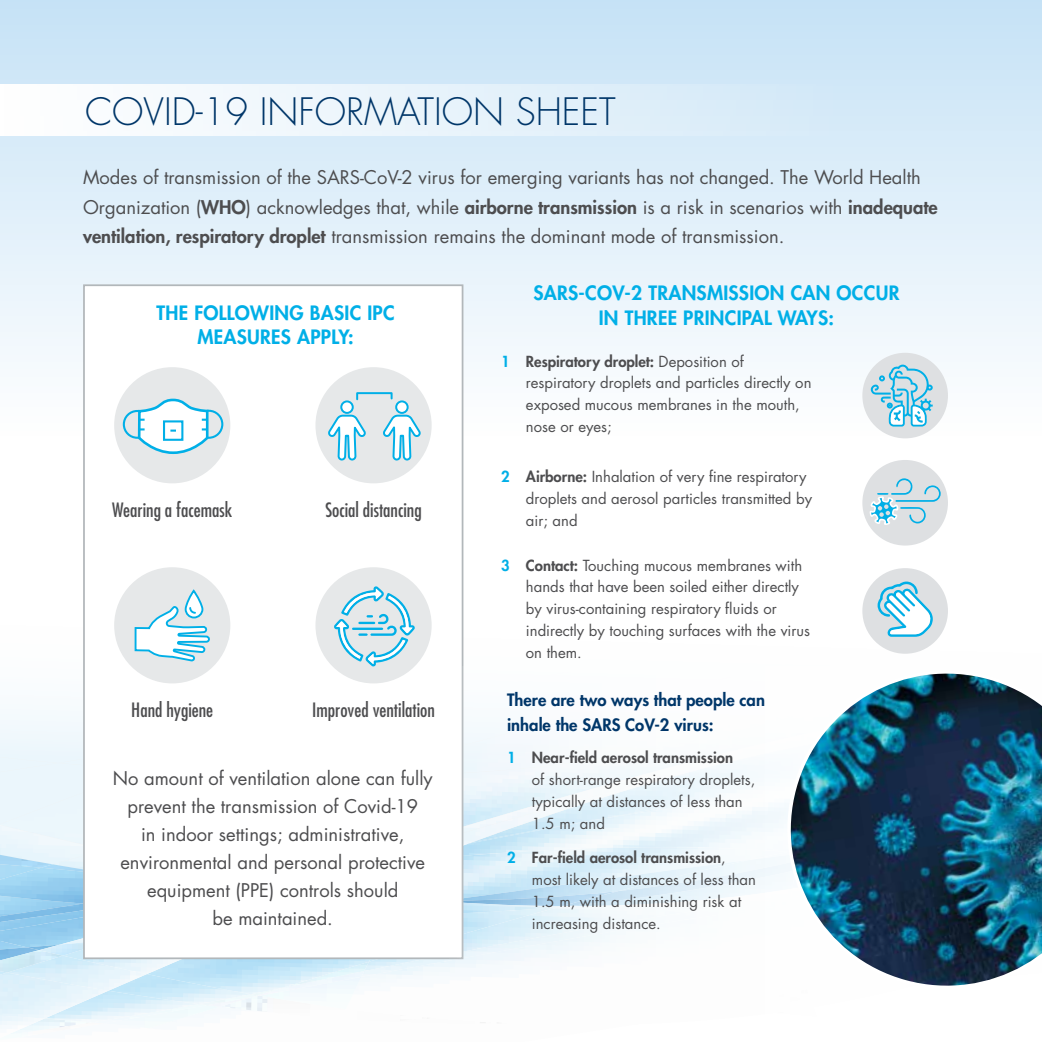
<style>
.page{position:relative;width:1042px;height:1042px;background:#fff}
.page>*{position:absolute;margin:0;border:0;box-sizing:border-box;transform-origin:0 0}
.t1{font:300 36.75px "Futura Std";color:#003669}
.t2{font:800 19.25px/24.5px "Futura Std";letter-spacing:.015em;color:#00afe7;text-align:center}
.t3{font:condensed 19.25px "Futura Std";color:#4d4d4f}
.t4{font:18.38px/28px "Futura Std";color:#4d4d4f}
.t5{font:800 16.62px/25.4px "Futura Std";color:#003669}
.t6{font:14.88px/21.9px "Futura Std";color:#4d4d4f}
.s1{font-weight:800}
.s2{font-weight:800;color:#00afe7}
</style>
<div class="page">
<img style="left:222px;top:997px;width:40px;height:14px">
<img style="left:207px;top:1005px;width:44px;height:1px">
<img style="left:259px;top:995px;width:31px;height:14px">
<div style="left:0;top:770px;width:83px;height:54px;background:#ebf6fc"></div>
<img style="left:0;top:844px;width:53px;height:20px">
<img style="left:0;top:857px;width:41px;height:11px">
<img style="left:41px;top:864px;width:42px;height:4px">
<img style="left:0;top:868px;width:83px;height:35px">
<img style="left:0;top:903px;width:83px;height:3px">
<img style="left:0;top:947px;width:27px;height:3px">
<img style="left:0;top:906px;width:83px;height:1px">
<img style="left:0;top:907px;width:83px;height:40px">
<img style="left:27px;top:944px;width:12px;height:6px">
<img style="left:45px;top:1022px;width:31px;height:7px">
<img style="left:45px;top:1004px;width:154px;height:18px">
<img style="left:199px;top:995px;width:58px;height:10px">
<img style="left:108px;top:990px;width:143px;height:14px">
<img style="left:0;top:1018px;width:45px;height:16px">
<img style="left:0;top:990px;width:108px;height:28px">
<img style="left:7px;top:972px;width:140px;height:18px">
<img style="left:0;top:972px;width:7px;height:38px">
<img style="left:0;top:950px;width:63px;height:22px">
<img style="left:63px;top:955px;width:205px;height:19px">
<img style="left:60px;top:910px;width:23px;height:29px">
<img style="left:39px;top:939px;width:44px;height:16px">
<div style="left:0;top:0;width:1042px;height:435px;background:linear-gradient(to bottom,#c5e2f6,#fefefe)"></div>
<div style="left:0;top:84px;width:845px;height:51px;background:linear-gradient(to right,#fffffe,#d4e9f8)"></div>
<div style="left:83px;top:284px;width:380px;height:675px;background:#fff;border:2px solid #b2b7ba"></div>
<div style="left:114px;top:367px;width:116px;height:116px;background:#e6e8e9;border-radius:50%"></div>
<div style="left:315px;top:367px;width:117px;height:116px;background:#e6e8e9;border-radius:50%"></div>
<div style="left:114px;top:567px;width:116px;height:116px;background:#e6e8e9;border-radius:50%"></div>
<div style="left:315px;top:567px;width:117px;height:116px;background:#e6e8e9;border-radius:50%"></div>
<svg style="left:134px;top:589px;width:76px;height:73px"></svg>
<div style="left:862px;top:353px;width:86px;height:85px;background:#dee0e2;border-radius:50%"></div>
<div style="left:862px;top:460px;width:86px;height:85px;background:#dee0e2;border-radius:50%"></div>
<svg style="left:871px;top:365px;width:61px;height:61px"></svg>
<svg style="left:869px;top:478px;width:72px;height:47px"></svg>
<div style="left:862px;top:568px;width:86px;height:86px;background:#dee0e2;border-radius:50%"></div>
<svg style="left:877px;top:581px;width:56px;height:56px"></svg>
<svg style="left:443px;top:666px;width:329px;height:357px"></svg>
<img style="left:772px;top:673px;width:270px;height:313px">
<svg style="left:122px;top:398px;width:102px;height:57px"></svg>
<div style="left:341px;top:401px;width:12px;height:12px;background:#fff;border-radius:50%"></div>
<div style="left:340px;top:400px;width:14px;height:14px;border:2px solid #00afe7;border-radius:50%"></div>
<svg style="left:326px;top:414px;width:41px;height:156px"></svg>
<div style="left:396px;top:401px;width:12px;height:12px;background:#fff;border-radius:50%"></div>
<div style="left:395px;top:400px;width:14px;height:14px;border:2px solid #00afe7;border-radius:50%"></div>
<svg style="left:381px;top:414px;width:40px;height:156px"></svg>
<svg style="left:356px;top:392px;width:37px;height:9px"></svg>
<svg style="left:334px;top:586px;width:81px;height:80px"></svg>
<h1 class="t1" style="left:85px;top:89px;width:532px">COVID-19 INFORMATION SH EET</h1>
<p class="t4" style="left:83px;top:162px;width:856px;line-height:29.8px">Modes of transmission of the SARS-CoV-2 virus for emerging variants has not changed. The World Health<br>Organization (<span class="s1">WHO</span>) acknowledges that, while <span class="s1">airborne transmission</span> is a risk in scenarios with <span class="s1">inadequate ventilation, respiratory droplet</span> transmission remains the dominant mode of transmission.</p>
<p class="t2" style="left:157px;top:300px;width:239px">Th e following basic IPC measures apply:</p>
<p class="t3" style="left:112px;top:498px;width:121px">Wearing a facemask</p>
<p class="t3" style="left:325px;top:498px;width:98px">Social distancing</p>
<p class="t3" style="left:131px;top:698px;width:83px">Hand hygiene</p>
<p class="t3" style="left:312px;top:698px;width:124px">Improved ventilation</p>
<p class="t4" style="left:113px;top:764px;width:321px;text-align:center">No amount of ventilation alone can fully prevent the transmission of Covid-19<br>in indoor settings; administrative, environmental and personal protective equipment (PPE) controls should<br>be maintained.</p>
<p class="t2" style="left:533px;top:281px;width:364px">SARS-CoV-2 transmission can occ ur in three princ ipal ways:</p>
<p class="t6" style="left:526px;top:350px;width:287px;text-indent:-25px"><span class="s2">1</span> <span class="s1">Respiratory droplet:</span> Deposition of respiratory droplets and particles directly on exposed mucous membranes in the mouth, nose or eyes;</p>
<p class="t6" style="left:526px;top:466px;width:288px;text-indent:-25px"><span class="s2">2</span> <span class="s1">Airborne:</span> Inhalation of very fine respiratory droplets and aerosol particles transmitted by air; and</p>
<p class="t6" style="left:526px;top:554px;width:286px;text-indent:-25px"><span class="s2">3</span> <span class="s1">Contact:</span> Touching mucous membranes with hands that have been soiled either directly by virus-containing respiratory fluids or indirectly by touching surfaces with the virus on them.</p>
<p class="t5" style="left:507px;top:687px;width:259px">There are two ways that people can inhale the SARS CoV-2 virus:</p>
<p class="t6" style="left:532px;top:747px;width:225px;text-indent:-25px"><span class="s2">1</span> <span class="s1">Near-field aerosol transmission<br></span>of short-range respiratory droplets, typically at distances of less than<br>1.5 m; and</p>
<p class="t6" style="left:532px;top:847px;width:226px;text-indent:-25px"><span class="s2">2</span> <span class="s1">Far-field aerosol transmission</span>, most likely at distances of less than<br>1.5 m, with a diminishing risk at increasing distance.</p>
</div>
